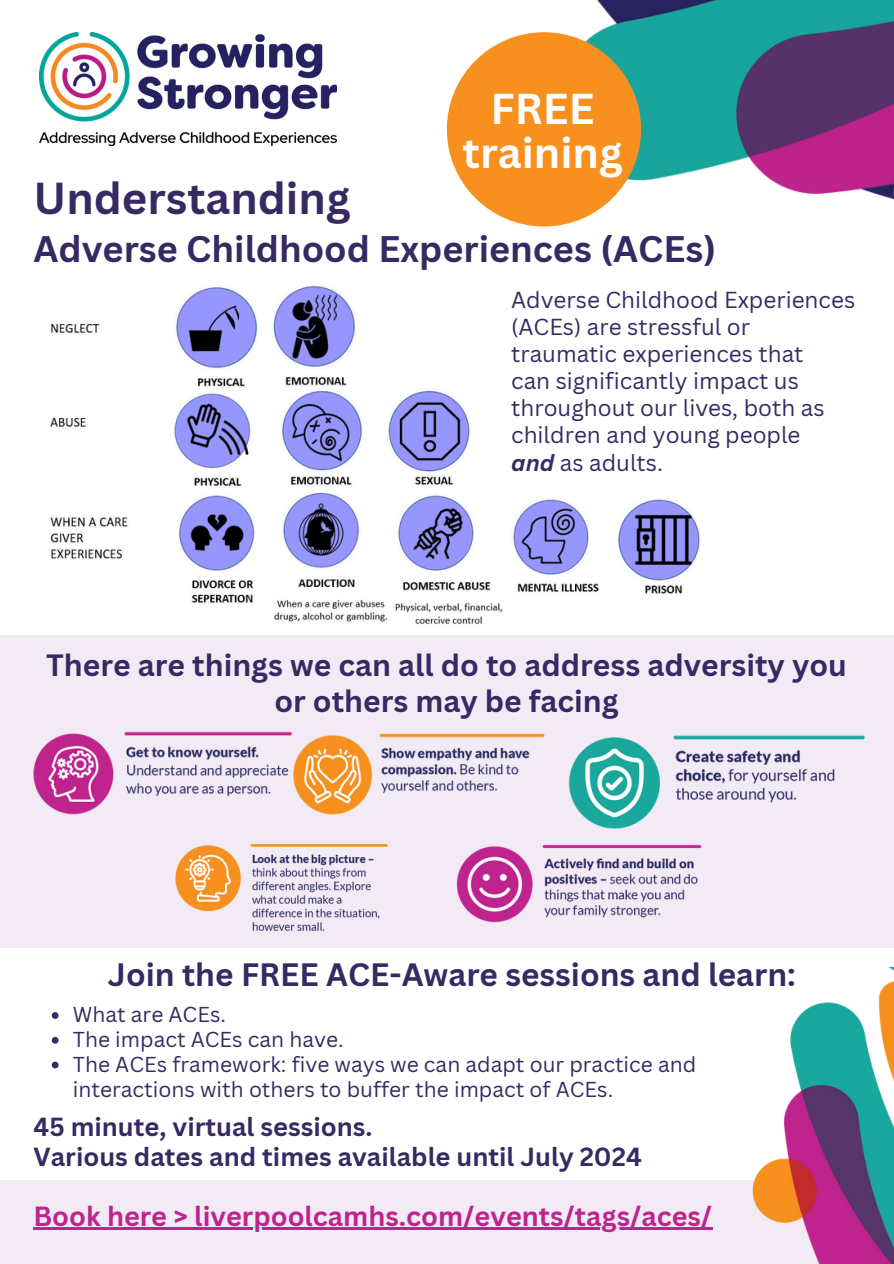
<style>
.page{position:relative;width:894px;height:1264px;background:#fff}
.page>*{position:absolute;margin:0;border:0;box-sizing:border-box;transform-origin:0 0}
.t1{font:700 43.5px "Canva Sans";color:#372a63}
.t2{font:700 42px/43.8px "Canva Sans";color:#fdfdfd;text-align:center}
.t3{font:700 36px "Canva Sans";color:#372a63}
.t4{font:700 31.5px "Canva Sans";color:#372a63}
.t5{font:700 30px/36px "Canva Sans";color:#372a63;text-align:center}
.t6{font:700 27px "Canva Sans";color:#be238e}
.t7{font:700 25.5px "Canva Sans";color:#372a63}
.t8{font:22.5px/27px "Canva Sans";color:#372a63}
.t9{font:21px/24.8px "Canva Sans";color:#372a63}
.s1{font-weight:700;font-style:italic}
</style>
<div class="page">
<img style="left:461px;top:0;width:432px;height:227px">
<img style="left:39px;top:32px;width:297px;height:114px">
<img style="left:50px;top:285px;width:650px;height:339px">
<div style="left:0;top:635px;width:893px;height:312px;background:#f2ebf5"></div>
<img style="left:304px;top:733px;width:241px;height:82px">
<img style="left:568px;top:735px;width:297px;height:94px">
<img style="left:33px;top:731px;width:271px;height:84px">
<img style="left:456px;top:844px;width:246px;height:79px">
<img style="left:175px;top:843px;width:213px;height:88px">
<div style="left:0;top:1180px;width:893px;height:83px;background:#f2ebf5"></div>
<img style="left:752px;top:967px;width:141px;height:296px">
<div style="left:446px;top:32px;width:195px;height:194px;background:#f7901f;border-radius:50%"></div>
<svg style="left:52px;top:1012px;width:6px;height:6px"></svg>
<svg style="left:52px;top:1036px;width:6px;height:7px"></svg>
<svg style="left:52px;top:1061px;width:6px;height:7px"></svg>
<hr style="left:33px;top:1227px;width:679px;height:2px;background:#be238e">
<p class="t1" style="left:33px;top:168px;width:318px">Understanding</p>
<p class="t2" style="left:462px;top:85px;width:162px">FREE training</p>
<p class="t3" style="left:33px;top:223px;width:684px">Adverse Childhood Experiences (ACEs)</p>
<h3 class="t8" style="left:511px;top:286px;width:345px">Adverse Childhood Experiences (ACEs) are stressful or traumatic experiences that</h3>
<p class="t8" style="left:511px;top:367px;width:315px">can significantly impact us throughout our lives, both as children and young people</p>
<p class="t8" style="left:511px;top:448px;width:153px"><span class="s1">and</span> as adults.</p>
<p class="t5" style="left:46px;top:646px;width:802px">There are things we can all do to address adversity you or others may be facing</p>
<h3 class="t4" style="left:108px;top:952px;width:689px">Join the FREE ACE-Aware sessions and learn:</h3>
<p class="t9" style="left:73px;top:1001px;width:155px">What are ACEs.</p>
<p class="t9" style="left:73px;top:1026px;width:272px">The impact ACEs can have.</p>
<p class="t9" style="left:73px;top:1051px;width:624px">The ACEs framework: five ways we can adapt our practice and interactions with others to buffer the impact of ACEs.</p>
<p class="t7" style="left:33px;top:1108px;width:340px">45 minute, virtual sessions.</p>
<h4 class="t7" style="left:33px;top:1138px;width:609px">Various dates and times available until July 2024</h4>
<p class="t6" style="left:33px;top:1196px;width:680px">Book here &gt; liverpoolcamhs.com/events/tags/aces/</p>
</div>
